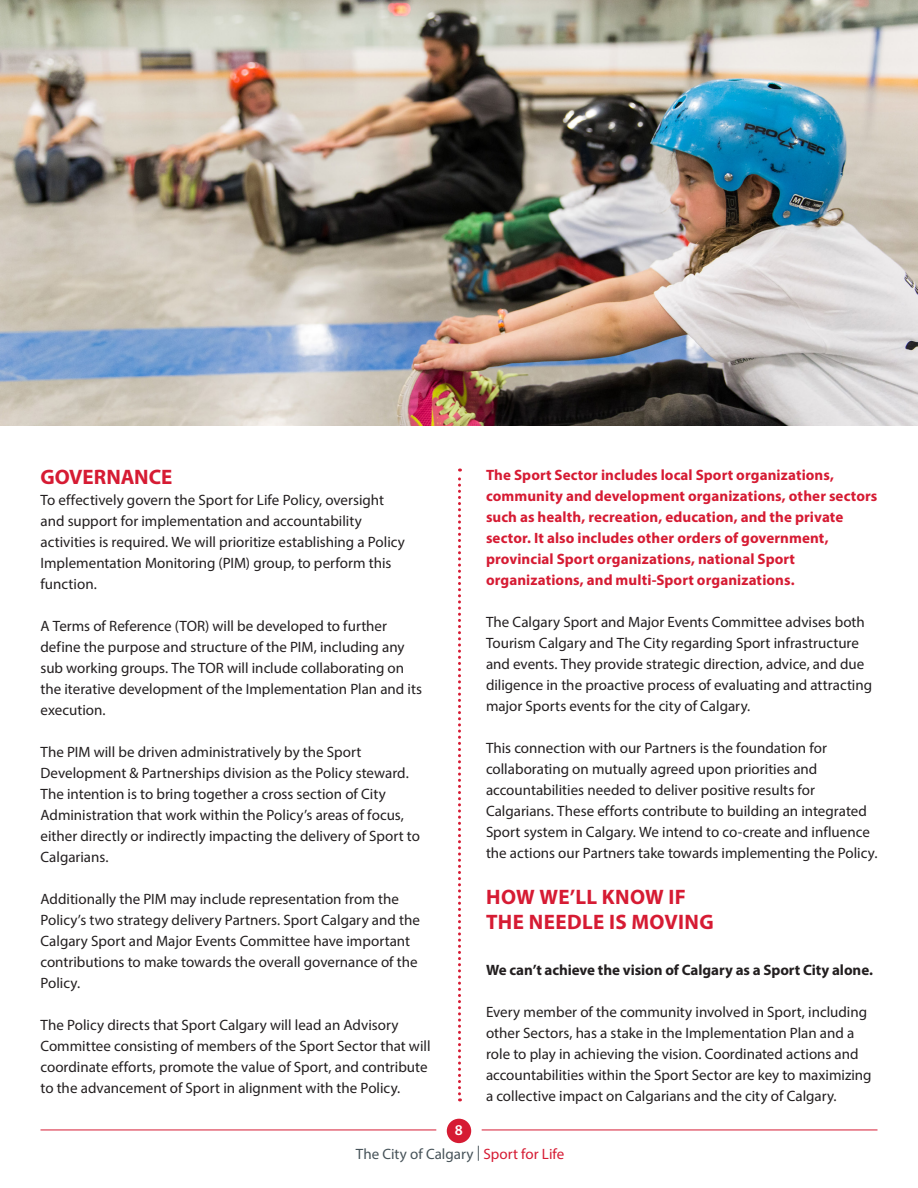
<style>
.page{position:relative;width:918px;height:1188px;background:#fff}
.page>*{position:absolute;margin:0;border:0;box-sizing:border-box;transform-origin:0 0}
.Main_Headlines__Red_Caps{font:700 21px/25.2px "Myriad Pro";letter-spacing:.015em;color:#d61b33}
.Main_body_text{font:15px/21px "Myriad Pro";color:#231f20}
.Main_body_text-2{font:700 15px/21px "Myriad Pro";letter-spacing:.005em;color:#d61b33}
.Main_body_text-3{font:700 15px "Myriad Pro";letter-spacing:-.005em;color:#231f20}
.t1{font:15px/23.4px "Myriad Pro";color:#475359;text-align:center}
.s1{font-weight:600;color:#fff}
.s2{color:#d61b33}
</style>
<div class="page">
<div style="left:447px;top:1119px;width:24px;height:24px;background:#d61b33;border-radius:50%"></div>
<hr style="left:40px;top:1130px;width:396px;height:1px;background:#d61b33">
<hr style="left:482px;top:1130px;width:396px;height:1px;background:#d61b33">
<svg style="left:458px;top:469px;width:3px;height:632px"></svg>
<img style="left:0;top:0;width:918px;height:426px">
<p class="Main_Headlines__Red_Caps" style="left:40px;top:464px;width:133px">GOVERNANCE</p>
<p class="Main_body_text" style="left:40px;top:490px;width:366px">To effectively govern the Sport for Life Policy, oversight and support for implementation and accountability activities is required. We will prioritize establishing a Policy Implementation Monitoring (PIM) group, to perform this function.</p>
<p class="Main_body_text" style="left:40px;top:616px;width:383px">A Terms of Reference (TOR) will be developed to further define the purpose and structure of the PIM, including any sub working groups. The TOR will include collaborating on the iterative development of the Implementation Plan and its execution.</p>
<p class="Main_body_text" style="left:40px;top:742px;width:381px">The PIM will be driven administratively by the Sport Development &amp; Partnerships division as the Policy steward.<br>The intention is to bring together a cross section of City Administration that work within the Policy’s areas of focus, either directly or indirectly impacting the delivery of Sport to Calgarians.</p>
<p class="Main_body_text" style="left:40px;top:889px;width:381px">Additionally the PIM may include representation from the Policy’s two strategy delivery Partners. Sport Calgary and the Calgary Sport and Major Events Committee have important contributions to make towards the overall governance of the Policy.</p>
<p class="Main_body_text" style="left:40px;top:1015px;width:392px">The Policy directs that Sport Calgary will lead an Advisory Committee consisting of members of the Sport Sector that will coordinate efforts, promote the value of Sport, and contribute to the advancement of Sport in alignment with the Policy.</p>
<p class="Main_body_text-2" style="left:486px;top:464px;width:393px">The Sport Sector includes local Sport organizations, community and development organizations, other sectors such as health, recreation, education, and the private sector. It also includes other orders of government, provincial Sport organizations, national Sport organizations, and multi-Sport organizations.</p>
<p class="Main_body_text" style="left:486px;top:611px;width:388px">The Calgary Sport and Major Events Committee advises both Tourism Calgary and The City regarding Sport infrastructure and events. They provide strategic direction, advice, and due diligence in the proactive process of evaluating and attracting major Sports events for the city of Calgary.</p>
<p class="Main_body_text" style="left:486px;top:737px;width:393px">This connection with our Partners is the foundation for collaborating on mutually agreed upon priorities and accountabilities needed to deliver positive results for Calgarians. These efforts contribute to building an integrated Sport system in Calgary. We intend to co-create and influence the actions our Partners take towards implementing the Policy.</p>
<p class="Main_Headlines__Red_Caps" style="left:486px;top:884px;width:229px">HOW WE’LL KNOW IF<br>THE NEEDLE IS MOVING</p>
<p class="Main_body_text-3" style="left:486px;top:961px;width:389px">We can’t achieve the vision of Calgary as a Sport City alone.</p>
<p class="Main_body_text" style="left:486px;top:1002px;width:387px">Every member of the community involved in Sport, including other Sectors, has a stake in the Implementation Plan and a role to play in achieving the vision. Coordinated actions and accountabilities within the Sport Sector are key to maximizing a collective impact on Calgarians and the city of Calgary.</p>
<p class="t1" style="left:356px;top:1118px;width:210px"><span class="s1">8<br></span>The City of Calgary | <span class="s2">Sport for Life</span></p>
</div>
